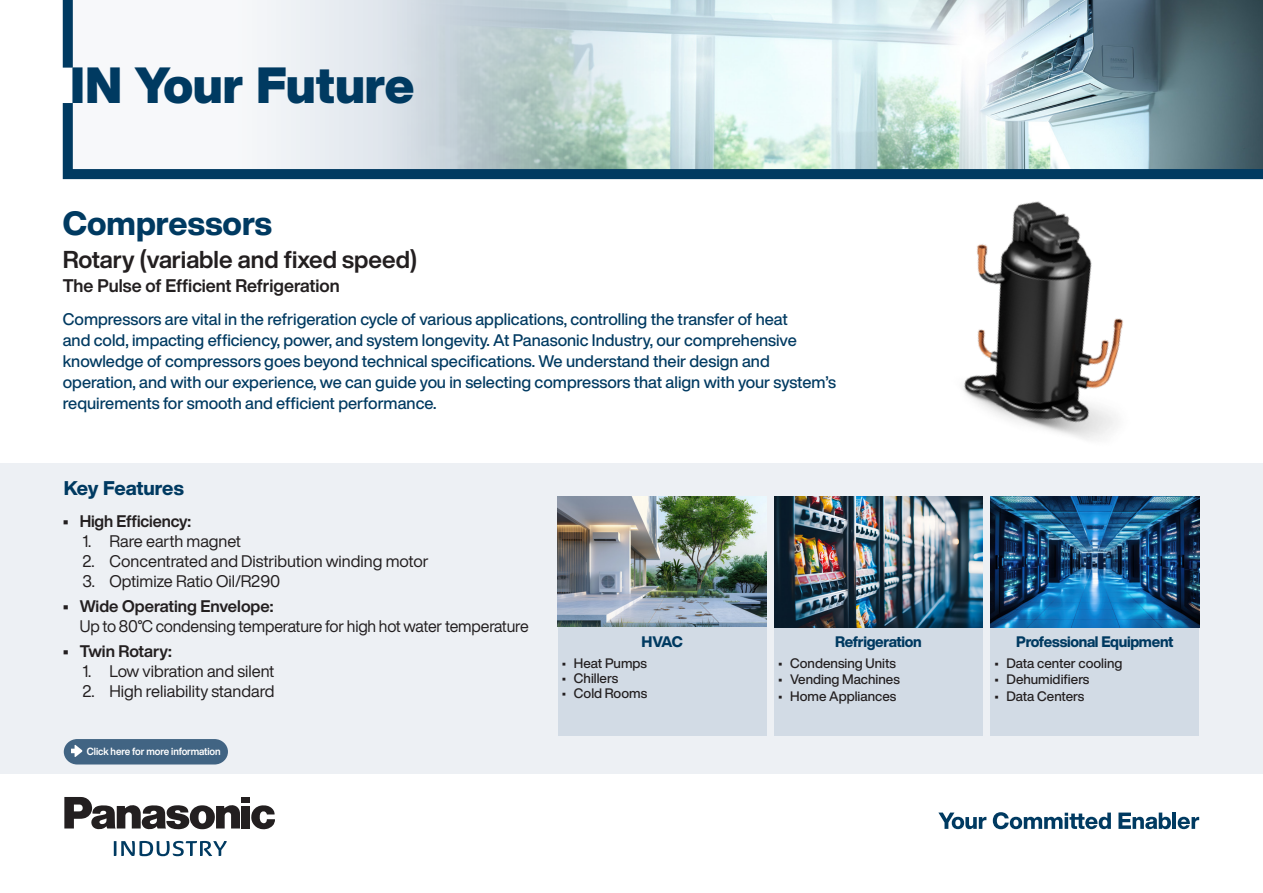
<style>
.page{position:relative;width:1263px;height:893px;background:#fff}
.page>*{position:absolute;margin:0;border:0;box-sizing:border-box;transform-origin:0 0}
.t1{font:900 49.95px "Helvetica Now Display";color:#003a61}
.t2{font:800 33px "Helvetica Now Display";color:#003a61}
.t3{font:700 24px "Helvetica Now Display";color:#231f20}
.t4{font:800 19.5px "Helvetica Now Display";letter-spacing:-.005em;color:#003a61}
.t5{font:700 18px "Helvetica Now Display";color:#231f20}
.t6{font:500 16.5px/21px "Helvetica Now Display";color:#003a61}
.t7{font:16.5px/19.8px "Helvetica Now Display";letter-spacing:-.005em;color:#231f20}
.t8{font:700 16.5px "Helvetica Now Display";letter-spacing:-.01em;color:#231f20}
.Aufzählung_Kasten{font:800 15px "Helvetica Now Display";letter-spacing:-.02em;color:#003a61}
.t9{font:500 13.5px "Helvetica Now Display";color:#231f20}
.t10{font:700 10.2px "Helvetica Now Display";letter-spacing:-.01em;color:#fff;scale:.95 1}
.s1{font-weight:700}
</style>
<div class="page">
<div style="left:0;top:463px;width:1263px;height:311px;background:#edf0f4"></div>
<svg style="left:64px;top:739px;width:164px;height:25px;background:#4a6b89"></svg>
<div style="left:990px;top:627px;width:209px;height:109px;background:#d2dbe5"></div>
<img style="left:990px;top:496px;width:209px;height:131px">
<svg style="left:62px;top:0;width:1201px;height:180px"></svg>
<svg style="left:251px;top:805px;width:24px;height:24px"></svg>
<div style="left:242px;top:797px;width:8px;height:6px;background:#231f20"></div>
<div style="left:242px;top:806px;width:8px;height:22px;background:#231f20"></div>
<svg style="left:64px;top:797px;width:176px;height:32px"></svg>
<svg style="left:114px;top:841px;width:113px;height:15px"></svg>
<svg style="left:938px;top:812px;width:48px;height:17px"></svg>
<svg style="left:993px;top:812px;width:118px;height:17px"></svg>
<svg style="left:1118px;top:812px;width:53px;height:17px"></svg>
<hr style="left:1172px;top:812px;width:4px;height:17px;background:#003a61">
<svg style="left:1178px;top:817px;width:21px;height:12px"></svg>
<div style="left:558px;top:627px;width:209px;height:109px;background:#d2dbe5"></div>
<img style="left:558px;top:496px;width:209px;height:131px">
<div style="left:774px;top:627px;width:209px;height:109px;background:#d2dbe5"></div>
<img style="left:774px;top:496px;width:209px;height:131px">
<img style="left:901px;top:145px;width:315px;height:295px">
<p class="t1" style="left:70px;top:51px;width:346px">IN Your Future</p>
<p class="t2" style="left:63px;top:201px;width:211px">Compressors</p>
<p class="t3" style="left:63px;top:243px;width:356px">Rotary (variable and fixed speed)</p>
<p class="t5" style="left:63px;top:273px;width:278px">The Pulse of Efficient Refrigeration</p>
<p class="t6" style="left:63px;top:308px;width:775px">Compressors are vital in the refrigeration cycle of various applications, controlling the transfer of heat<br>and cold, impacting efficiency, power, and system longevity. At Panasonic Industry, our comprehensive knowledge of compressors goes beyond technical specifications. We understand their design and operation, and with our experience, we can guide you in selecting compressors that align with your system’s requirements for smooth and efficient performance.</p>
<p class="t4" style="left:64px;top:475px;width:122px">Key Features</p>
<p class="t8" style="left:63px;top:510px;width:130px">• High Efficiency:</p>
<p class="t7" style="left:83px;top:531px;width:160px">1. Rare earth magnet</p>
<p class="t7" style="left:83px;top:551px;width:348px">2. Concentrated and Distribution winding motor</p>
<p class="t7" style="left:83px;top:571px;width:199px">3. Optimize Ratio Oil/R290</p>
<p class="t7" style="left:80px;top:596px;width:451px;text-indent:-17px"><span class="s1">• Wide Operating Envelope:<br></span>Up to 80°C condensing temperature for high hot water temperature</p>
<p class="t8" style="left:63px;top:640px;width:110px">• Twin Rotary:</p>
<p class="t7" style="left:83px;top:661px;width:193px">1. Low vibration and silent</p>
<p class="t7" style="left:83px;top:681px;width:194px">2. High reliability standard</p>
<p class="t10" style="left:87px;top:744px;width:142px">Click here for more information</p>
<p class="Aufzählung_Kasten" style="left:641px;top:631px;width:43px">HVAC</p>
<p class="t9" style="left:562px;top:654px;width:87px">• Heat Pumps</p>
<p class="t9" style="left:562px;top:669px;width:58px">• Chillers</p>
<p class="t9" style="left:562px;top:684px;width:87px">• Cold Rooms</p>
<p class="Aufzählung_Kasten" style="left:835px;top:631px;width:88px">Refrigeration</p>
<p class="t9" style="left:778px;top:654px;width:119px">• Condensing Units</p>
<p class="t9" style="left:778px;top:670px;width:123px">• Vending Machines</p>
<p class="t9" style="left:778px;top:687px;width:120px">• Home Appliances</p>
<p class="Aufzählung_Kasten" style="left:1016px;top:631px;width:159px">Professional Equipment</p>
<p class="t9" style="left:994px;top:654px;width:130px">• Data center cooling</p>
<p class="t9" style="left:994px;top:670px;width:96px">• Dehumidifiers</p>
<p class="t9" style="left:994px;top:687px;width:91px">• Data Centers</p>
</div>
